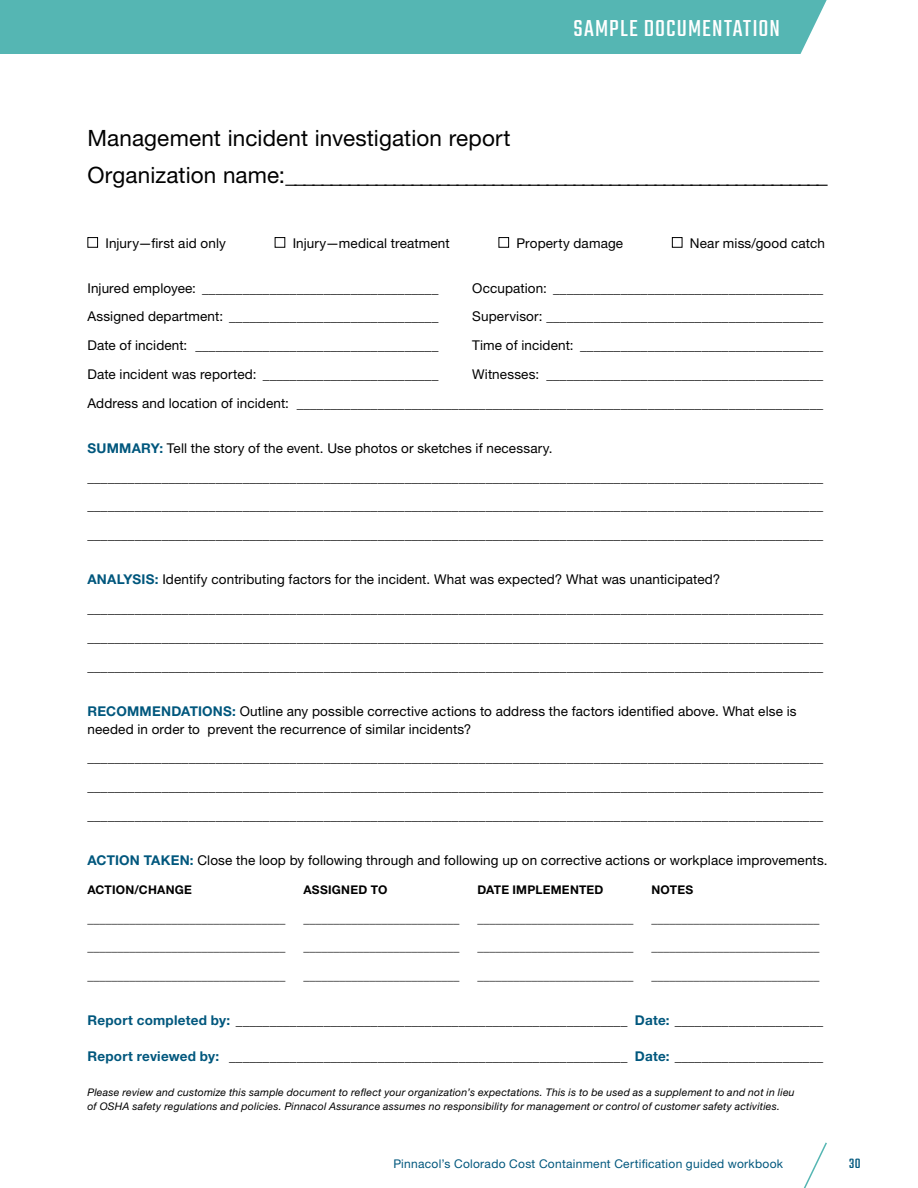
<style>
.page{position:relative;width:918px;height:1188px;background:#fff}
.page>*{position:absolute;margin:0;border:0;box-sizing:border-box;transform-origin:0 0}
.t1{font:25.5px "Teko";letter-spacing:.04em;color:#fff}
.t2{font:22.5px "Helvetica Neue LT Pro";letter-spacing:.005em;color:#000}
.t3{font:15px "Teko";color:#00577d}
.txt{font:13.5px/18px "Helvetica Neue LT Pro";letter-spacing:.01em;color:#000}
.txt-2{font:700 12px "Helvetica Neue LT Pro";letter-spacing:.02em;color:#000}
.t4{font:12px "Helvetica Neue LT Pro";letter-spacing:.025em;color:#00577d}
.txt-3{font:italic 10.5px/13.5px "Helvetica Neue LT Pro";letter-spacing:.02em;color:#000}
.s1{font-weight:700;color:#00577d}
</style>
<div class="page">
<div style="left:0;top:0;width:827px;height:54px;background:#55b6b3"></div>
<svg style="left:804px;top:1142px;width:23px;height:46px"></svg>
<div style="left:87px;top:237px;width:11px;height:11px;border:1px solid #000"></div>
<div style="left:275px;top:237px;width:10px;height:11px;border:1px solid #000"></div>
<div style="left:499px;top:237px;width:10px;height:11px;border:1px solid #000"></div>
<div style="left:672px;top:237px;width:10px;height:11px;border:1px solid #000"></div>
<h1 class="t1" style="left:573px;top:14px;width:208px">SAMPLE DOCUMENTATION</h1>
<p class="t2" style="left:87px;top:124px;width:425px">Management incident investigation report</p>
<p class="t2" style="left:87px;top:161px;width:742px">Organization name:____________________________________________________________</p>
<p class="txt" style="left:105px;top:234px;width:122px">Injury—first aid only</p>
<p class="txt" style="left:293px;top:234px;width:159px">Injury—medical treatment</p>
<p class="txt" style="left:517px;top:234px;width:108px">Property damage</p>
<p class="txt" style="left:690px;top:234px;width:137px">Near miss/good catch</p>
<p class="txt" style="left:87px;top:279px;width:353px">Injured employee: ___________________________________</p>
<p class="txt" style="left:472px;top:279px;width:352px">Occupation: ________________________________________</p>
<p class="txt" style="left:87px;top:307px;width:352px">Assigned department: _______________________________</p>
<p class="txt" style="left:472px;top:307px;width:352px">Supervisor: _________________________________________</p>
<p class="txt" style="left:87px;top:336px;width:353px">Date of incident: ____________________________________</p>
<p class="txt" style="left:472px;top:336px;width:352px">Time of incident: ____________________________________</p>
<p class="txt" style="left:87px;top:365px;width:352px">Date incident was reported: __________________________</p>
<p class="txt" style="left:472px;top:365px;width:352px">Witnesses: _________________________________________</p>
<p class="txt" style="left:87px;top:394px;width:737px">Address and location of incident: ______________________________________________________________________________</p>
<p class="txt" style="left:87px;top:439px;width:467px"><span class="s1">SUMMARY:</span> Tell the story of the event. Use photos or sketches if necessary.</p>
<p class="txt" style="left:87px;top:468px;width:737px">_____________________________________________________________________________________________________________</p>
<p class="txt" style="left:87px;top:496px;width:737px">_____________________________________________________________________________________________________________</p>
<p class="txt" style="left:87px;top:525px;width:737px">_____________________________________________________________________________________________________________</p>
<p class="txt" style="left:87px;top:570px;width:634px"><span class="s1">ANALYSIS:</span> Identify contributing factors for the incident. What was expected? What was unanticipated?</p>
<p class="txt" style="left:87px;top:599px;width:737px">_____________________________________________________________________________________________________________</p>
<p class="txt" style="left:87px;top:628px;width:737px">_____________________________________________________________________________________________________________</p>
<p class="txt" style="left:87px;top:657px;width:737px">_____________________________________________________________________________________________________________</p>
<p class="txt" style="left:87px;top:702px;width:711px"><span class="s1">RECOMMENDATIONS:</span> Outline any possible corrective actions to address the factors identified above. What else is needed in order to prevent the recurrence of similar incidents?</p>
<p class="txt" style="left:87px;top:748px;width:737px">_____________________________________________________________________________________________________________</p>
<p class="txt" style="left:87px;top:777px;width:737px">_____________________________________________________________________________________________________________</p>
<p class="txt" style="left:87px;top:806px;width:737px">_____________________________________________________________________________________________________________</p>
<p class="txt" style="left:87px;top:851px;width:742px"><span class="s1">ACTION TAKEN:</span> Close the loop by following through and following up on corrective actions or workplace improvements.</p>
<p class="txt-2" style="left:87px;top:882px;width:106px">ACTION/CHANGE</p>
<p class="txt-2" style="left:303px;top:882px;width:85px">ASSIGNED TO</p>
<p class="txt-2" style="left:477px;top:882px;width:128px">DATE IMPLEMENTED</p>
<p class="txt-2" style="left:651px;top:882px;width:43px">NOTES</p>
<p class="txt-2" style="left:87px;top:911px;width:200px">_________________________________</p>
<p class="txt-2" style="left:303px;top:911px;width:157px">__________________________</p>
<p class="txt-2" style="left:477px;top:911px;width:157px">__________________________</p>
<p class="txt-2" style="left:651px;top:911px;width:169px">____________________________</p>
<p class="txt-2" style="left:87px;top:940px;width:200px">_________________________________</p>
<p class="txt-2" style="left:303px;top:940px;width:157px">__________________________</p>
<p class="txt-2" style="left:477px;top:940px;width:157px">__________________________</p>
<p class="txt-2" style="left:651px;top:940px;width:169px">____________________________</p>
<p class="txt-2" style="left:87px;top:968px;width:200px">_________________________________</p>
<p class="txt-2" style="left:303px;top:968px;width:157px">__________________________</p>
<p class="txt-2" style="left:477px;top:968px;width:157px">__________________________</p>
<p class="txt-2" style="left:651px;top:968px;width:169px">____________________________</p>
<p class="txt" style="left:87px;top:1011px;width:737px"><span class="s1">Report completed by:</span> __________________________________________________________ <span class="s1">Date:</span> ______________________</p>
<p class="txt" style="left:87px;top:1047px;width:737px"><span class="s1">Report reviewed by:</span> ___________________________________________________________ <span class="s1">Date:</span> ______________________</p>
<p class="txt-3" style="left:87px;top:1085px;width:709px">Please review and customize this sample document to reflect your organization’s expectations. This is to be used as a supplement to and not in lieu of OSHA safety regulations and policies. Pinnacol Assurance assumes no responsibility for management or control of customer safety activities.</p>
<p class="t4" style="left:393px;top:1156px;width:391px">Pinnacol’s Colorado Cost Containment Certification guided workbook</p>
<p class="t3" style="left:849px;top:1155px;width:13px">30</p>
</div>
